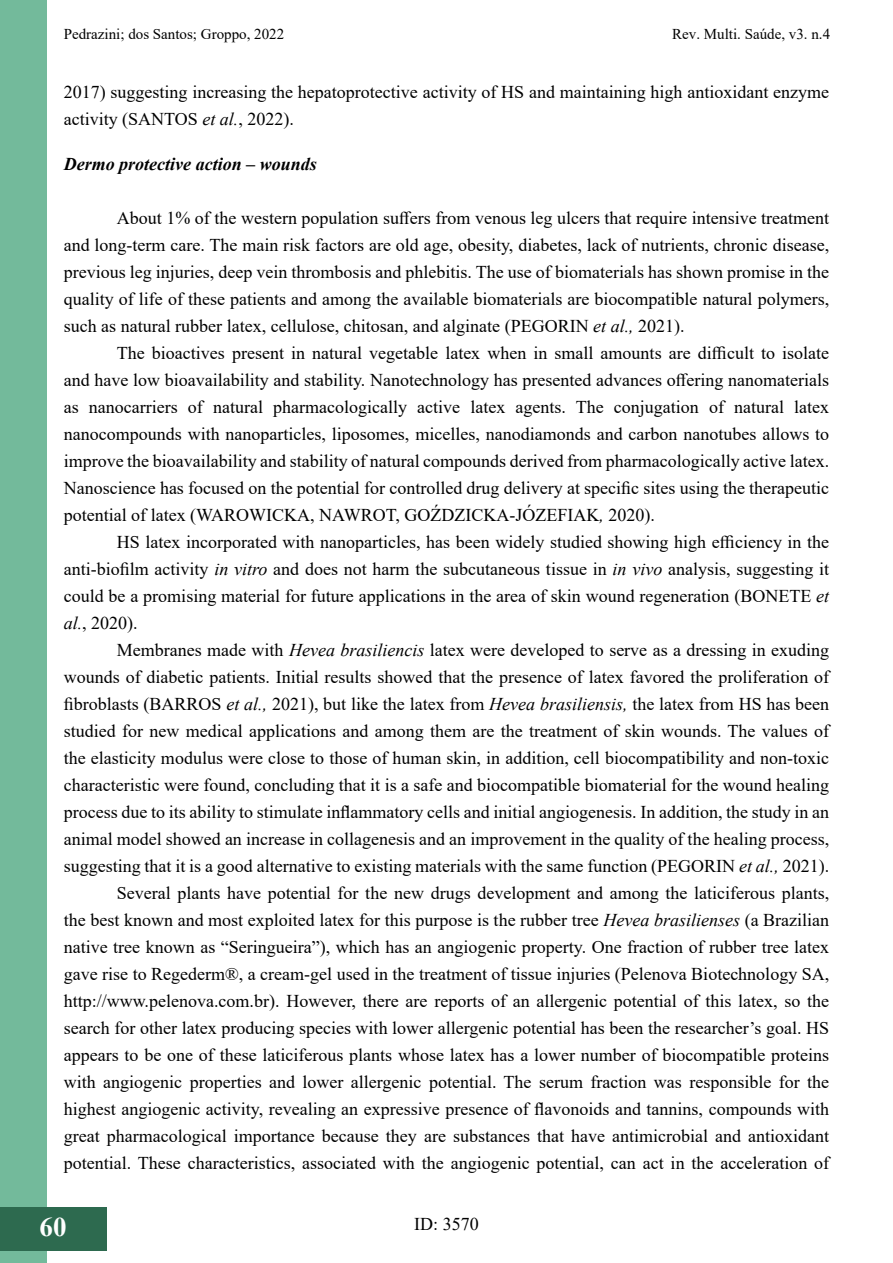
<style>
.page{position:relative;width:893px;height:1263px;background:#fff}
.page>*{position:absolute;margin:0;border:0;box-sizing:border-box;transform-origin:0 0}
.t1{font:700 27px "Times New Roman";color:#fff}
.t2{font:18px/27px "Times New Roman";color:#000;text-align:justify}
.t3{font:italic 700 18px "Times New Roman";color:#000}
.t4{font:15px "Times New Roman";color:#000}
.s1{font-style:italic}
</style>
<div class="page">
<div style="left:0;top:1px;width:47px;height:1262px;background:#73ba9b"></div>
<div style="left:0;top:1207px;width:106px;height:43px;background:#2d6a4f"></div>
<p class="t4" style="left:64px;top:24px;width:222px">Pedrazini; dos Santos; Groppo, 2022</p>
<p class="t4" style="left:672px;top:24px;width:159px">Rev. Multi. Saúde, v3. n.4</p>
<p class="t2" style="left:64px;top:77px;width:767px">2017) suggesting increasing the hepatoprotective activity of HS and maintaining high antioxidant enzyme activity (SANTOS <span class="s1">et al.</span>, 2022).</p>
<p class="t3" style="left:64px;top:151px;width:255px">Dermo protective action – wounds</p>
<p class="t2" style="left:64px;top:203px;width:767px;text-indent:53px">About 1% of the western population suffers from venous leg ulcers that require intensive treatment and long-term care. The main risk factors are old age, obesity, diabetes, lack of nutrients, chronic disease, previous leg injuries, deep vein thrombosis and phlebitis. The use of biomaterials has shown promise in the quality of life of these patients and among the available biomaterials are biocompatible natural polymers, such as natural rubber latex, cellulose, chitosan, and alginate (PEGORIN <span class="s1">et al.,</span> 2021).</p>
<p class="t2" style="left:64px;top:338px;width:767px;text-indent:53px">The bioactives present in natural vegetable latex when in small amounts are difficult to isolate and have low bioavailability and stability. Nanotechnology has presented advances offering nanomaterials as nanocarriers of natural pharmacologically active latex agents. The conjugation of natural latex nanocompounds with nanoparticles, liposomes, micelles, nanodiamonds and carbon nanotubes allows to improve the bioavailability and stability of natural compounds derived from pharmacologically active latex.<br>Nanoscience has focused on the potential for controlled drug delivery at specific sites using the therapeutic potential of latex (WAROWICKA, NAWROT, GOŹDZICKA-JÓZEFIAK<span class="s1">,</span> 2020).</p>
<p class="t2" style="left:64px;top:527px;width:767px;text-indent:53px">HS latex incorporated with nanoparticles, has been widely studied showing high efficiency in the anti-biofilm activity <span class="s1">in vitro</span> and does not harm the subcutaneous tissue in <span class="s1">in vivo</span> analysis, suggesting it could be a promising material for future applications in the area of skin wound regeneration (BONETE <span class="s1">et al.</span>, 2020).</p>
<p class="t2" style="left:64px;top:635px;width:767px;text-align:right">Membranes made with <span class="s1">Hevea brasiliencis</span> latex were developed to serve as a dressing in exuding wounds of diabetic patients. Initial results showed that the presence of latex favored the proliferation of fibroblasts (BARROS <span class="s1">et al.,</span> 2021), but like the latex from <span class="s1">Hevea brasiliensis,</span> the latex from HS has been studied for new medical applications and among them are the treatment of skin wounds. The values of the elasticity modulus were close to those of human skin, in addition, cell biocompatibility and non-toxic characteristic were found, concluding that it is a safe and biocompatible biomaterial for the wound healing process due to its ability to stimulate inflammatory cells and initial angiogenesis. In addition, the study in an animal model showed an increase in collagenesis and an improvement in the quality of the healing process, suggesting that it is a good alternative to existing materials with the same function (PEGORIN <span class="s1">et al.,</span> 2021).<br>Several plants have potential for the new drugs development and among the laticiferous plants,<br>the best known and most exploited latex for this purpose is the rubber tree <span class="s1">Hevea brasilienses</span> (a Brazilian native tree known as “Seringueira”), which has an angiogenic property. One fraction of rubber tree latex gave rise to Regederm®, a cream-gel used in the treatment of tissue injuries (Pelenova Biotechnology SA, http://www.pelenova.com.br). However, there are reports of an allergenic potential of this latex, so the search for other latex producing species with lower allergenic potential has been the researcher’s goal. HS appears to be one of these laticiferous plants whose latex has a lower number of biocompatible proteins with angiogenic properties and lower allergenic potential. The serum fraction was responsible for the highest angiogenic activity, revealing an expressive presence of flavonoids and tannins, compounds with great pharmacological importance because they are substances that have antimicrobial and antioxidant potential. These characteristics, associated with the angiogenic potential, can act in the acceleration of</p>
<h1 class="t1" style="left:40px;top:1207px;width:28px">60</h1>
<p class="t2" style="left:414px;top:1210px;width:66px">ID: 3570</p>
</div>
